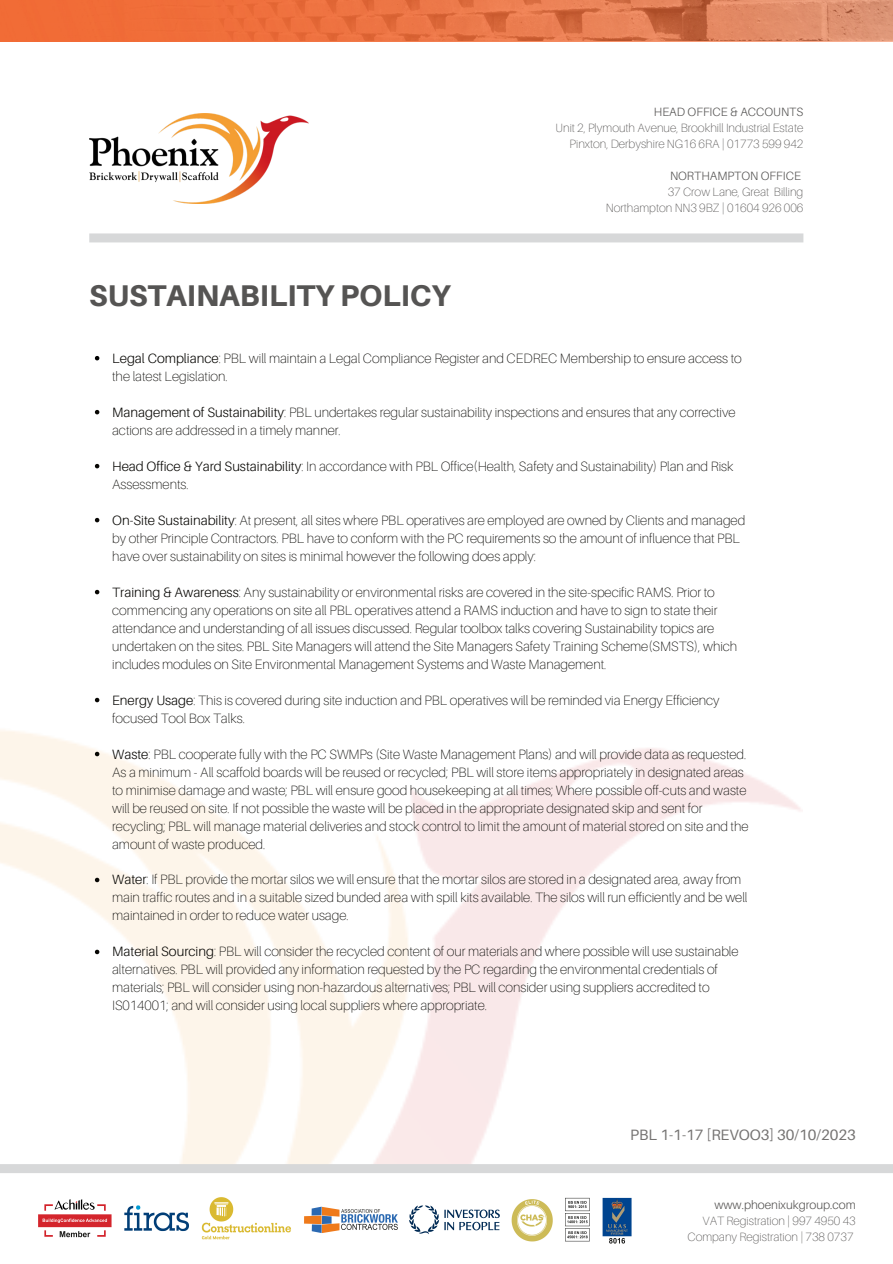
<style>
.page{position:relative;width:893px;height:1264px;background:#fff}
.page>*{position:absolute;margin:0;border:0;box-sizing:border-box;transform-origin:0 0}
.t1{font:800 30px "Aileron";color:#555453}
.t2{font:15px "Aileron";color:#757372}
.t3{font:100 13.5px/18px "Aileron";color:#080704}
.t4{font:100 12px/16px "Aileron";color:#555453;text-align:right}
.t5{font:300 12px "Aileron";color:#555453}
.s1{font-weight:300}
</style>
<div class="page">
<img style="left:89px;top:114px;width:219px;height:90px">
<div style="left:89px;top:233px;width:714px;height:9px;background:#d7d8d9"></div>
<div style="left:0;top:1164px;width:892px;height:9px;background:#d7d8d9"></div>
<svg style="left:95px;top:356px;width:4px;height:4px"></svg>
<svg style="left:95px;top:410px;width:4px;height:4px"></svg>
<svg style="left:95px;top:464px;width:4px;height:4px"></svg>
<svg style="left:95px;top:518px;width:4px;height:4px"></svg>
<svg style="left:95px;top:590px;width:4px;height:4px"></svg>
<svg style="left:95px;top:697px;width:4px;height:5px"></svg>
<svg style="left:95px;top:751px;width:4px;height:5px"></svg>
<svg style="left:95px;top:877px;width:4px;height:5px"></svg>
<svg style="left:95px;top:949px;width:4px;height:5px"></svg>
<img style="left:38px;top:1197px;width:594px;height:47px">
<img style="left:0;top:0;width:892px;height:41px">
<h1 class="t1" style="left:89px;top:279px;width:363px">SUSTAINABILITY POLICY</h1>
<p class="t5" style="left:654px;top:105px;width:151px">HEAD OFFICE &amp; ACCOUNTS</p>
<p class="t4" style="left:555px;top:120px;width:249px">Unit 2, Plymouth Avenue, Brookhill Industrial Estate<br>Pinxton, Derbyshire NG16 6RA | 01773 599 942</p>
<p class="t5" style="left:670px;top:169px;width:132px">NORTHAMPTON OFFICE</p>
<p class="t4" style="left:605px;top:184px;width:199px">37 Crow Lane, Great Billing<br>Northampton NN3 9BZ | 01604 926 006</p>
<p class="t3" style="left:112px;top:349px;width:631px"><span class="s1">Legal Compliance</span>: PBL will maintain a Legal Compliance Register and CEDREC Membership to ensure access to the latest Legislation.</p>
<p class="t3" style="left:112px;top:403px;width:625px"><span class="s1">Management of Sustainability</span>: PBL undertakes regular sustainability inspections and ensures that any corrective actions are addressed in a timely manner.</p>
<p class="t3" style="left:112px;top:457px;width:622px"><span class="s1">Head Office &amp; Yard Sustainability</span>: In accordance with PBL Office(Health, Safety and Sustainability) Plan and Risk<br>Assessments.</p>
<p class="t3" style="left:112px;top:511px;width:634px"><span class="s1">On-Site Sustainability</span>: At present, all sites where PBL operatives are employed are owned by Clients and managed by other Principle Contractors. PBL have to conform with the PC requirements so the amount of influence that PBL have over sustainability on sites is minimal however the following does apply:</p>
<p class="t3" style="left:112px;top:583px;width:626px"><span class="s1">Training &amp; Awareness</span>: Any sustainability or environmental risks are covered in the site-specific RAMS. Prior to commencing any operations on site all PBL operatives attend a RAMS induction and have to sign to state their attendance and understanding of all issues discussed. Regular toolbox talks covering Sustainability topics are undertaken on the sites. PBL Site Managers will attend the Site Managers Safety Training Scheme(SMSTS), which includes modules on Site Environmental Management Systems and Waste Management.</p>
<p class="t3" style="left:112px;top:691px;width:609px"><span class="s1">Energy Usage</span>: This is covered during site induction and PBL operatives will be reminded via Energy Efficiency focused Tool Box Talks.</p>
<p class="t3" style="left:112px;top:745px;width:637px"><span class="s1">Waste</span>: PBL cooperate fully with the PC SWMPs (Site Waste Management Plans) and will provide data as requested.<br>As a minimum - All scaffold boards will be reused or recycled; PBL will store items appropriately in designated areas to minimise damage and waste; PBL will ensure good housekeeping at all times; Where possible off-cuts and waste will be reused on site. If not possible the waste will be placed in the appropriate designated skip and sent for recycling; PBL will manage material deliveries and stock control to limit the amount of material stored on site and the amount of waste produced.</p>
<p class="t3" style="left:112px;top:871px;width:636px"><span class="s1">Water</span>: If PBL provide the mortar silos we will ensure that the mortar silos are stored in a designated area, away from main traffic routes and in a suitable sized bunded area with spill kits available. The silos will run efficiently and be well maintained in order to reduce water usage.</p>
<p class="t3" style="left:112px;top:942px;width:628px"><span class="s1">Material Sourcing</span>: PBL will consider the recycled content of our materials and where possible will use sustainable alternatives. PBL will provided any information requested by the PC regarding the environmental credentials of materials; PBL will consider using non-hazardous alternatives; PBL will consider using suppliers accredited to IS014001; and will consider using local suppliers where appropriate.</p>
<p class="t2" style="left:630px;top:1126px;width:227px">PBL 1-1-17 [REVOO3] 30/10/2023</p>
<p class="t5" style="left:714px;top:1198px;width:143px">www.phoenixukgroup.com</p>
<p class="t4" style="left:687px;top:1212px;width:170px">VAT Registration | 997 4950 43<br>Company Registration | 738 0737</p>
</div>
